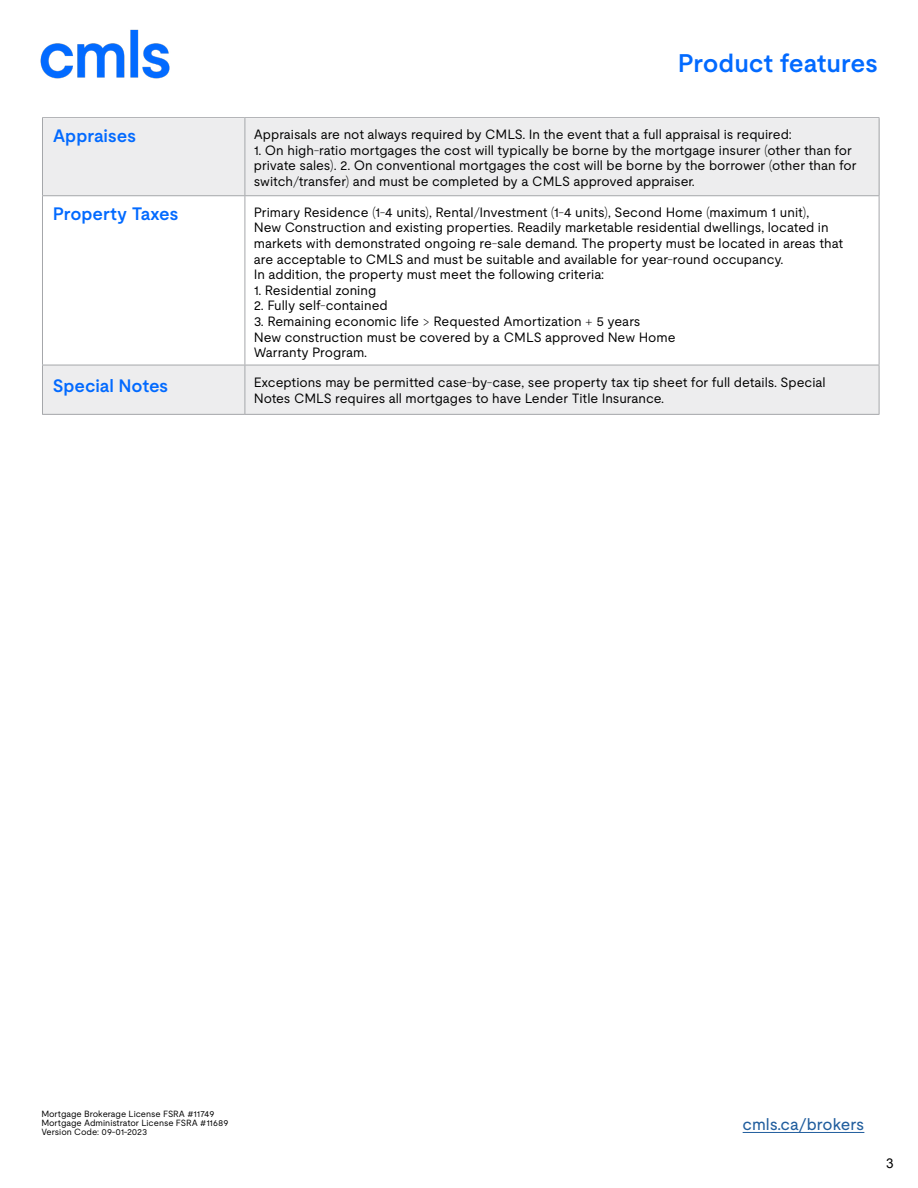
<style>
.page{position:relative;width:918px;height:1188px;background:#fff}
.page>*{position:absolute;margin:0;border:0;box-sizing:border-box;transform-origin:0 0}
.t1{font:600 25.5px "Moderat";letter-spacing:-.01em;color:#026aff}
.t2{font:600 18px "Moderat";letter-spacing:-.005em;color:#026aff}
.t3{font:16.5px "Moderat";letter-spacing:-.005em;color:#215e9e}
.t4{font:13.5px/15.6px "Moderat";color:#000}
.t5{font:13.5px "Arial";color:#000}
.t6{font:9px/9px "Moderat";color:#000}
</style>
<div class="page">
<img style="left:40px;top:29px;width:130px;height:50px">
<hr style="left:743px;top:1132px;width:121px;height:1px;background:#215e9e">
<div style="left:43px;top:119px;width:836px;height:77px;background:#ededee"></div>
<div style="left:43px;top:365px;width:836px;height:49px;background:#ededee"></div>
<hr style="left:42px;top:117px;width:203px;height:1px;background:#a5a7aa">
<hr style="left:42px;top:118px;width:1px;height:77px;background:#a5a7aa">
<hr style="left:245px;top:117px;width:634px;height:1px;background:#a5a7aa">
<hr style="left:245px;top:118px;width:1px;height:77px;background:#a5a7aa">
<hr style="left:879px;top:118px;width:1px;height:77px;background:#a5a7aa">
<hr style="left:42px;top:195px;width:203px;height:1px;background:#a5a7aa">
<hr style="left:42px;top:196px;width:1px;height:169px;background:#a5a7aa">
<hr style="left:245px;top:195px;width:634px;height:1px;background:#a5a7aa">
<hr style="left:245px;top:196px;width:1px;height:169px;background:#a5a7aa">
<hr style="left:879px;top:196px;width:1px;height:169px;background:#a5a7aa">
<hr style="left:42px;top:365px;width:203px;height:1px;background:#a5a7aa">
<hr style="left:42px;top:365px;width:1px;height:49px;background:#a5a7aa">
<hr style="left:245px;top:365px;width:634px;height:1px;background:#a5a7aa">
<hr style="left:245px;top:365px;width:1px;height:49px;background:#a5a7aa">
<hr style="left:879px;top:365px;width:1px;height:49px;background:#a5a7aa">
<hr style="left:42px;top:414px;width:203px;height:1px;background:#a5a7aa">
<hr style="left:245px;top:414px;width:634px;height:1px;background:#a5a7aa">
<h2 class="t2" style="left:53px;top:122px;width:85px">Appraises</h2>
<h2 class="t2" style="left:53px;top:200px;width:127px">Property Taxes</h2>
<h1 class="t1" style="left:678px;top:43px;width:202px">Product features</h1>
<p class="t4" style="left:254px;top:125px;width:540px">Appraisals are not always required by CMLS. In the event that a full appraisal is required:</p>
<p class="t4" style="left:254px;top:141px;width:604px">1. On high-ratio mortgages the cost will typically be borne by the mortgage insurer (other than for private sales). 2. On conventional mortgages the cost will be borne by the borrower (other than for switch/transfer) and must be completed by a CMLS approved appraiser.</p>
<p class="t4" style="left:254px;top:203px;width:591px">Primary Residence (1-4 units), Rental/Investment (1-4 units), Second Home (maximum 1 unit),<br>New Construction and existing properties. Readily marketable residential dwellings, located in markets with demonstrated ongoing re-sale demand. The property must be located in areas that are acceptable to CMLS and must be suitable and available for year-round occupancy.<br>In addition, the property must meet the following criteria:</p>
<p class="t4" style="left:254px;top:281px;width:124px">1. Residential zoning</p>
<p class="t4" style="left:254px;top:297px;width:135px">2. Fully self-contained</p>
<p class="t4" style="left:254px;top:313px;width:423px">3. Remaining economic life &gt; Requested Amortization + 5 years<br>New construction must be covered by a CMLS approved New Home<br>Warranty Program.</p>
<h2 class="t2" style="left:53px;top:372px;width:117px">Special Notes</h2>
<p class="t4" style="left:254px;top:374px;width:573px">Exceptions may be permitted case-by-case, see property tax tip sheet for full details. Special<br>Notes CMLS requires all mortgages to have Lender Title Insurance.</p>
<p class="t6" style="left:41px;top:1109px;width:189px">Mortgage Brokerage License FSRA #11749<br>Mortgage Administrator License FSRA #11689<br>Version Code: 09-01-2023</p>
<p class="t3" style="left:743px;top:1112px;width:123px">cmls.ca/brokers</p>
<p class="t5" style="left:886px;top:1154px;width:9px">3</p>
</div>
